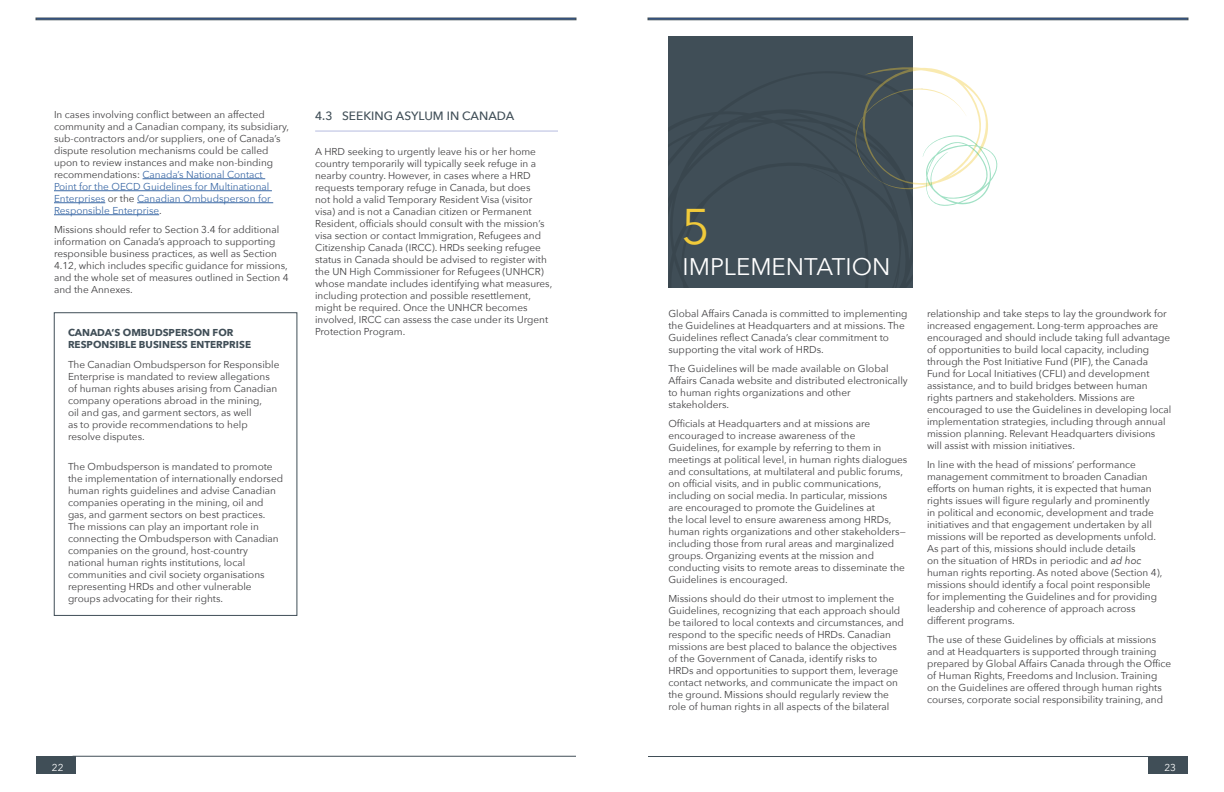
<style>
.page{position:relative;width:1224px;height:792px;background:#fff}
.page>*{position:absolute;margin:0;border:0;box-sizing:border-box;transform-origin:0 0}
.Paragraph_Style_1{font:50px "Avenir Next";color:#f1ca3a}
.HEAD-1{font:24px "Avenir Next";color:#fff}
.HEAD-blue_underline{font:500 12px "Avenir Next";color:#404e57}
.BODY_TEXT{font:10px/12px "Avenir Next";color:#414042}
.BOXED-TEXT{font:10px/12px "Avenir Next";color:#414042}
.BOX_HEAD{font:700 10px/12px "Avenir Next";color:#404e57}
.t1{font:10px "Avenir Next";color:#fff}
.s1{color:#3a68a5}
.s2{font-style:italic}
</style>
<div class="page">
<div style="left:1149px;top:756px;width:39px;height:18px;background:#404e57"></div>
<hr style="left:648px;top:756px;width:503px;height:1px;background:#404e57">
<div style="left:36px;top:756px;width:39px;height:17px;background:#404e57"></div>
<hr style="left:73px;top:756px;width:503px;height:1px;background:#404e57">
<div style="left:36px;top:18px;width:540px;height:2px;background:#2856a7;border:1px solid #404e57"></div>
<div style="left:648px;top:18px;width:540px;height:2px;background:#2856a7;border:1px solid #404e57"></div>
<hr style="left:143px;top:178px;width:122px;height:1px;background:#3a68a5">
<hr style="left:54px;top:190px;width:218px;height:1px;background:#3a68a5">
<hr style="left:54px;top:202px;width:51px;height:1px;background:#3a68a5">
<hr style="left:137px;top:202px;width:136px;height:1px;background:#3a68a5">
<hr style="left:54px;top:214px;width:105px;height:1px;background:#3a68a5">
<hr style="left:315px;top:131px;width:243px;height:1px;background:#b5bbdf">
<div style="left:668px;top:36px;width:245px;height:252px;background:#404e57"></div>
<svg style="left:855px;top:67px;width:143px;height:139px"></svg>
<div style="left:54px;top:312px;width:243px;height:304px;border:1px solid #404e57"></div>
<p class="BODY_TEXT" style="left:54px;top:108px;width:237px">In cases involving conflict between an affected community and a Canadian company, its subsidiary, sub-contractors and/or suppliers, one of Canada’s dispute resolution mechanisms could be called upon to review instances and make non-binding recommendations: <span class="s1">Canada’s National Contact<br>Point for the OECD Guidelines for Multinational Enterprises</span> or the <span class="s1">Canadian Ombudsperson for Responsible Enterprise</span>.</p>
<p class="BODY_TEXT" style="left:54px;top:223px;width:236px">Missions should refer to Section 3.4 for additional information on Canada’s approach to supporting responsible business practices, as well as Section 4.12, which includes specific guidance for missions, and the whole set of measures outlined in Section 4 and the Annexes.</p>
<p class="BOX_HEAD" style="left:68px;top:327px;width:185px">CANADA’S OMBUDSPERSON FOR<br>RESPONSIBLE BUSINESS ENTERPRISE</p>
<p class="BOXED-TEXT" style="left:68px;top:358px;width:213px">The Canadian Ombudsperson for Responsible Enterprise is mandated to review allegations of human rights abuses arising from Canadian company operations abroad in the mining,<br>oil and gas, and garment sectors, as well<br>as to provide recommendations to help resolve disputes.</p>
<p class="BOXED-TEXT" style="left:68px;top:460px;width:217px">The Ombudsperson is mandated to promote the implementation of internationally endorsed human rights guidelines and advise Canadian companies operating in the mining, oil and gas, and garment sectors on best practices.<br>The missions can play an important role in connecting the Ombudsperson with Canadian companies on the ground, host-country national human rights institutions, local communities and civil society organisations representing HRDs and other vulnerable groups advocating for their rights.</p>
<p class="HEAD-blue_underline" style="left:315px;top:106px;width:201px">4.3 SEEKING ASYLUM IN CANADA</p>
<p class="BODY_TEXT" style="left:315px;top:145px;width:239px">A HRD seeking to urgently leave his or her home country temporarily will typically seek refuge in a nearby country. However, in cases where a HRD requests temporary refuge in Canada, but does<br>not hold a valid Temporary Resident Visa (visitor visa) and is not a Canadian citizen or Permanent Resident, officials should consult with the mission’s visa section or contact Immigration, Refugees and Citizenship Canada (IRCC). HRDs seeking refugee status in Canada should be advised to register with the UN High Commissioner for Refugees (UNHCR) whose mandate includes identifying what measures, including protection and possible resettlement, might be required. Once the UNHCR becomes involved, IRCC can assess the case under its Urgent Protection Program.</p>
<p class="Paragraph_Style_1" style="left:681px;top:184px;width:30px">5</p>
<p class="HEAD-1" style="left:683px;top:246px;width:209px">IMPLEMENTATION</p>
<p class="BODY_TEXT" style="left:668px;top:307px;width:241px">Global Affairs Canada is committed to implementing the Guidelines at Headquarters and at missions. The Guidelines reflect Canada’s clear commitment to supporting the vital work of HRDs.</p>
<p class="BODY_TEXT" style="left:668px;top:362px;width:241px">The Guidelines will be made available on Global Affairs Canada website and distributed electronically to human rights organizations and other stakeholders.</p>
<p class="BODY_TEXT" style="left:668px;top:417px;width:241px">Officials at Headquarters and at missions are encouraged to increase awareness of the Guidelines, for example by referring to them in meetings at political level, in human rights dialogues and consultations, at multilateral and public forums, on official visits, and in public communications, including on social media. In particular, missions<br>are encouraged to promote the Guidelines at<br>the local level to ensure awareness among HRDs, human rights organizations and other stakeholders— including those from rural areas and marginalized groups. Organizing events at the mission and conducting visits to remote areas to disseminate the Guidelines is encouraged.</p>
<p class="BODY_TEXT" style="left:668px;top:592px;width:237px">Missions should do their utmost to implement the Guidelines, recognizing that each approach should be tailored to local contexts and circumstances, and respond to the specific needs of HRDs. Canadian missions are best placed to balance the objectives of the Government of Canada, identify risks to HRDs and opportunities to support them, leverage contact networks, and communicate the impact on the ground. Missions should regularly review the role of human rights in all aspects of the bilateral</p>
<p class="BODY_TEXT" style="left:927px;top:307px;width:246px">relationship and take steps to lay the groundwork for increased engagement. Long-term approaches are encouraged and should include taking full advantage of opportunities to build local capacity, including through the Post Initiative Fund (PIF), the Canada Fund for Local Initiatives (CFLI) and development assistance, and to build bridges between human rights partners and stakeholders. Missions are encouraged to use the Guidelines in developing local implementation strategies, including through annual mission planning. Relevant Headquarters divisions will assist with mission initiatives.</p>
<p class="BODY_TEXT" style="left:927px;top:458px;width:237px">In line with the head of missions’ performance management commitment to broaden Canadian efforts on human rights, it is expected that human rights issues will figure regularly and prominently<br>in political and economic, development and trade initiatives and that engagement undertaken by all missions will be reported as developments unfold.<br>As part of this, missions should include details<br>on the situation of HRDs in periodic and <span class="s2">ad hoc </span>human rights reporting. As noted above (Section 4), missions should identify a focal point responsible for implementing the Guidelines and for providing leadership and coherence of approach across different programs.</p>
<p class="BODY_TEXT" style="left:927px;top:633px;width:246px">The use of these Guidelines by officials at missions and at Headquarters is supported through training prepared by Global Affairs Canada through the Office of Human Rights, Freedoms and Inclusion. Training on the Guidelines are offered through human rights courses, corporate social responsibility training, and</p>
<p class="t1" style="left:52px;top:759px;width:13px">22</p>
<p class="t1" style="left:1164px;top:759px;width:13px">23</p>
</div>
